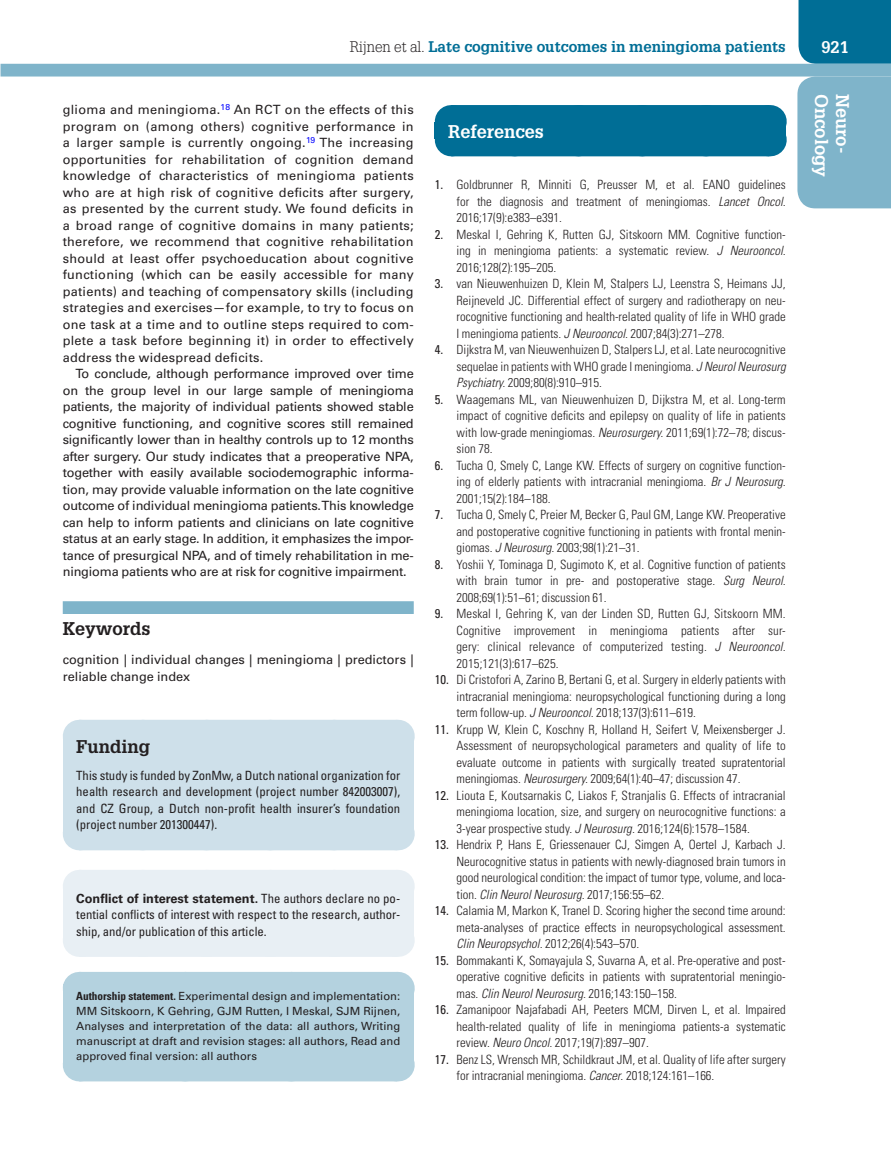
<style>
.page{position:relative;width:891px;height:1175px;background:#fff}
.page>*{position:absolute;margin:0;border:0;box-sizing:border-box;transform-origin:0 0}
.t1{font:700 18px "Glypha LT Std";color:#fff}
.t2{font:700 18px "Glypha LT Std";color:#231f20}
.t3{font:700 16.5px "Glypha LT Std";color:#fff}
.t4{font:700 15px "Glypha LT Std";color:#006e96}
.t5{font:300 condensed 12.75px/16.5px "Univers LT Std";color:#231f20;text-align:justify}
.t6{font:12.75px/16.5px "Univers LT Std";color:#231f20;text-align:justify}
.t7{font:condensed 12.75px/16.5px "Univers LT Std";color:#231f20;text-align:justify}
.t8{font:11.25px/15px "Univers LT Std";color:#231f20;text-align:justify}
.s1{font-weight:300;color:#231f20}
.s2{font-weight:400}
.s3{font-style:italic}
.s4{font-weight:700;font-stretch:normal}
.s5{font-weight:700;font-stretch:condensed}
</style>
<div class="page">
<div style="left:799px;top:0;width:92px;height:64px;background:#006e96"></div>
<div style="left:1px;top:64px;width:890px;height:12px;background:#7fb4ca"></div>
<div style="left:797px;top:76px;width:94px;height:132px;background:#7fb4ca"></div>
<div style="left:63px;top:601px;width:351px;height:13px;background:#7fb4ca"></div>
<div style="left:63px;top:737px;width:351px;height:33px;background:#cee0ea"></div>
<div style="left:79px;top:719px;width:318px;height:33px;background:#cee0ea"></div>
<svg style="left:143px;top:719px;width:222px;height:1px"></svg>
<hr style="left:397px;top:719px;width:1px;height:33px;background:#cee0ea">
<div style="left:63px;top:767px;width:351px;height:65px;background:#cee0ea"></div>
<div style="left:79px;top:817px;width:318px;height:33px;background:#cee0ea"></div>
<hr style="left:397px;top:817px;width:1px;height:33px;background:#cee0ea">
<div style="left:63px;top:886px;width:351px;height:53px;background:#e8eff4"></div>
<div style="left:79px;top:869px;width:318px;height:33px;background:#e8eff4"></div>
<svg style="left:143px;top:869px;width:222px;height:1px"></svg>
<hr style="left:397px;top:869px;width:1px;height:33px;background:#e8eff4">
<div style="left:79px;top:923px;width:318px;height:33px;background:#e8eff4"></div>
<hr style="left:397px;top:923px;width:1px;height:33px;background:#e8eff4">
<div style="left:63px;top:984px;width:351px;height:84px;background:#b4d2df"></div>
<div style="left:79px;top:971px;width:318px;height:33px;background:#b4d2df"></div>
<svg style="left:185px;top:971px;width:159px;height:1px"></svg>
<hr style="left:397px;top:971px;width:1px;height:33px;background:#b4d2df">
<div style="left:79px;top:1048px;width:318px;height:33px;background:#b4d2df"></div>
<hr style="left:397px;top:1048px;width:1px;height:33px;background:#b4d2df">
<div style="left:435px;top:122px;width:351px;height:17px;background:#006e96"></div>
<div style="left:451px;top:105px;width:318px;height:33px;background:#006e96"></div>
<hr style="left:769px;top:105px;width:1px;height:33px;background:#006e96">
<div style="left:451px;top:123px;width:318px;height:33px;background:#006e96"></div>
<hr style="left:769px;top:123px;width:1px;height:33px;background:#006e96">
<p class="t4" style="left:350px;top:37px;width:437px"><span class="s1">Rijnen et al.</span> Late cognitive outcomes in meningioma patients</p>
<p class="t3" style="left:821px;top:37px;width:29px">921</p>
<h1 class="t1" style="left:833px;top:94px;width:85px;rotate:90deg">Oncology</h1>
<h1 class="t1" style="left:854px;top:94px;width:61px;rotate:90deg">Neuro-</h1>
<p class="t6" style="left:63px;top:102px;width:353px">glioma and meningioma.<sup>18</sup> An RCT on the effects of this program on (among others) cognitive performance in a larger sample is currently ongoing.<sup>19</sup> The increasing opportunities for rehabilitation of cognition demand knowledge of characteristics of meningioma patients who are at high risk of cognitive deficits after surgery, as presented by the current study. We found deficits in a broad range of cognitive domains in many patients; therefore, we recommend that cognitive rehabilitation should at least offer psychoeducation about cognitive functioning (which can be easily accessible for many patients) and teaching of compensatory skills (including strategies and exercises—for example, to try to focus on one task at a time and to outline steps required to com&shy;plete a task before beginning it) in order to effectively address the widespread deficits.</p>
<p class="t6" style="left:63px;top:366px;width:353px;text-indent:13px">To conclude, although performance improved over time on the group level in our large sample of meningioma patients, the majority of individual patients showed stable cognitive functioning, and cognitive scores still remained significantly lower than in healthy controls up to 12 months after surgery. Our study indicates that a preoperative NPA, together with easily available sociodemographic informa&shy;tion, may provide valuable information on the late cognitive outcome of individual meningioma patients. This knowledge can help to inform patients and clinicians on late cognitive status at an early stage. In addition, it emphasizes the impor&shy;tance of presurgical NPA, and of timely rehabilitation in me&shy;ningioma patients who are at risk for cognitive impairment.</p>
<h1 class="t1" style="left:448px;top:120px;width:97px">References</h1>
<p class="t5" style="left:457px;top:176px;width:331px;text-indent:-22px"><span class="s2">1.</span> Goldbrunner R, Minniti G, Preusser M, et al. EANO guidelines for the diagnosis and treatment of meningiomas. <span class="s3">Lancet Oncol.<br></span>2016;17(9):e383–e391.</p>
<p class="t5" style="left:457px;top:226px;width:331px;text-indent:-22px"><span class="s2">2.</span> Meskal I, Gehring K, Rutten GJ, Sitskoorn MM. Cognitive function&shy;ing in meningioma patients: a systematic review. <span class="s3">J Neurooncol.<br></span>2016;128(2):195–205.</p>
<p class="t5" style="left:457px;top:275px;width:331px;text-indent:-22px"><span class="s2">3.</span> van Nieuwenhuizen D, Klein M, Stalpers LJ, Leenstra S, Heimans JJ, Reijneveld JC. Differential effect of surgery and radiotherapy on neu&shy;rocognitive functioning and health-related quality of life in WHO grade I meningioma patients. <span class="s3">J Neurooncol.</span> 2007;84(3):271–278.</p>
<p class="t5" style="left:457px;top:341px;width:331px;text-indent:-22px"><span class="s2">4.</span> Dijkstra M, van Nieuwenhuizen D, Stalpers LJ, et al. Late neurocognitive sequelae in patients with WHO grade I meningioma. <span class="s3">J Neurol Neurosurg Psychiatry.</span> 2009;80(8):910–915.</p>
<p class="t5" style="left:457px;top:391px;width:331px;text-indent:-22px"><span class="s2">5.</span> Waagemans ML, van Nieuwenhuizen D, Dijkstra M, et al. Long-term impact of cognitive deficits and epilepsy on quality of life in patients with low-grade meningiomas. <span class="s3">Neurosurgery.</span> 2011;69(1):72–78; discus&shy;sion 78.</p>
<p class="t5" style="left:457px;top:457px;width:331px;text-indent:-22px"><span class="s2">6.</span> Tucha O, Smely C, Lange KW. Effects of surgery on cognitive function&shy;ing of elderly patients with intracranial meningioma. <span class="s3">Br J Neurosurg.<br></span>2001;15(2):184–188.</p>
<p class="t5" style="left:457px;top:506px;width:331px;text-indent:-22px"><span class="s2">7.</span> Tucha O, Smely C, Preier M, Becker G, Paul GM, Lange KW. Preoperative and postoperative cognitive functioning in patients with frontal menin&shy;giomas. <span class="s3">J Neurosurg.</span> 2003;98(1):21–31.</p>
<p class="t5" style="left:457px;top:556px;width:331px;text-indent:-22px"><span class="s2">8.</span> Yoshii Y, Tominaga D, Sugimoto K, et al. Cognitive function of patients with brain tumor in pre- and postoperative stage. <span class="s3">Surg Neurol.<br></span>2008;69(1):51–61; discussion 61.</p>
<p class="t5" style="left:457px;top:605px;width:331px;text-indent:-22px"><span class="s2">9.</span> Meskal I, Gehring K, van der Linden SD, Rutten GJ, Sitskoorn MM.<br>Cognitive improvement in meningioma patients after sur&shy;gery: clinical relevance of computerized testing. <span class="s3">J Neurooncol.<br></span>2015;121(3):617–625.</p>
<p class="t5" style="left:457px;top:671px;width:331px;text-indent:-22px"><span class="s2">10.</span> Di Cristofori A, Zarino B, Bertani G, et al. Surgery in elderly patients with intracranial meningioma: neuropsychological functioning during a long term follow-up. <span class="s3">J Neurooncol.</span> 2018;137(3):611–619.</p>
<p class="t5" style="left:457px;top:721px;width:331px;text-indent:-22px"><span class="s2">11.</span> Krupp W, Klein C, Koschny R, Holland H, Seifert V, Meixensberger J.<br>Assessment of neuropsychological parameters and quality of life to evaluate outcome in patients with surgically treated supratentorial meningiomas. <span class="s3">Neurosurgery.</span> 2009;64(1):40–47; discussion 47.</p>
<p class="t5" style="left:457px;top:787px;width:331px;text-indent:-22px"><span class="s2">12.</span> Liouta E, Koutsarnakis C, Liakos F, Stranjalis G. Effects of intracranial meningioma location, size, and surgery on neurocognitive functions: a 3-year prospective study. <span class="s3">J Neurosurg.</span> 2016;124(6):1578–1584.</p>
<p class="t5" style="left:457px;top:836px;width:331px;text-indent:-22px"><span class="s2">13.</span> Hendrix P, Hans E, Griessenauer CJ, Simgen A, Oertel J, Karbach J.<br>Neurocognitive status in patients with newly-diagnosed brain tumors in good neurological condition: the impact of tumor type, volume, and loca&shy;tion. <span class="s3">Clin Neurol Neurosurg.</span> 2017;156:55–62.</p>
<p class="t5" style="left:457px;top:902px;width:331px;text-indent:-22px"><span class="s2">14.</span> Calamia M, Markon K, Tranel D. Scoring higher the second time around: meta-analyses of practice effects in neuropsychological assessment.<br><span class="s3">Clin Neuropsychol.</span> 2012;26(4):543–570.</p>
<p class="t5" style="left:457px;top:952px;width:331px;text-indent:-22px"><span class="s2">15.</span> Bommakanti K, Somayajula S, Suvarna A, et al. Pre-operative and post&shy;operative cognitive deficits in patients with supratentorial meningio&shy;mas. <span class="s3">Clin Neurol Neurosurg.</span> 2016;143:150–158.</p>
<p class="t5" style="left:457px;top:1001px;width:331px;text-indent:-22px"><span class="s2">16.</span> Zamanipoor Najafabadi AH, Peeters MCM, Dirven L, et al. Impaired health-related quality of life in meningioma patients-a systematic review. <span class="s3">Neuro Oncol.</span> 2017;19(7):897–907.</p>
<p class="t5" style="left:457px;top:1051px;width:331px;text-indent:-22px"><span class="s2">17.</span> Benz LS, Wrensch MR, Schildkraut JM, et al. Quality of life after surgery for intracranial meningioma. <span class="s3">Cancer</span>. 2018;124:161–166.</p>
<h1 class="t2" style="left:63px;top:617px;width:89px">Keywords</h1>
<p class="t6" style="left:63px;top:651px;width:352px">cognition | individual changes | meningioma | predictors | reliable change index</p>
<h1 class="t2" style="left:76px;top:735px;width:76px">Funding</h1>
<p class="t7" style="left:76px;top:767px;width:326px">This study is funded by ZonMw, a Dutch national organization for health research and development (project number 842003007), and CZ Group, a Dutch non-profit health insurer’s foundation (project number 201300447).</p>
<p class="t7" style="left:76px;top:890px;width:326px"><span class="s4">Conflict of interest statement.</span> The authors declare no po&shy;tential conflicts of interest with respect to the research, author&shy;ship, and/or publication of this article.</p>
<p class="t8" style="left:76px;top:989px;width:326px"><span class="s5">Authorship statement.</span> Experimental design and implementation:<br>MM Sitskoorn, K Gehring, GJM Rutten, I Meskal, SJM Rijnen, Analyses and interpretation of the data: all authors, Writing manuscript at draft and revision stages: all authors, Read and approved final version: all authors</p>
</div>
